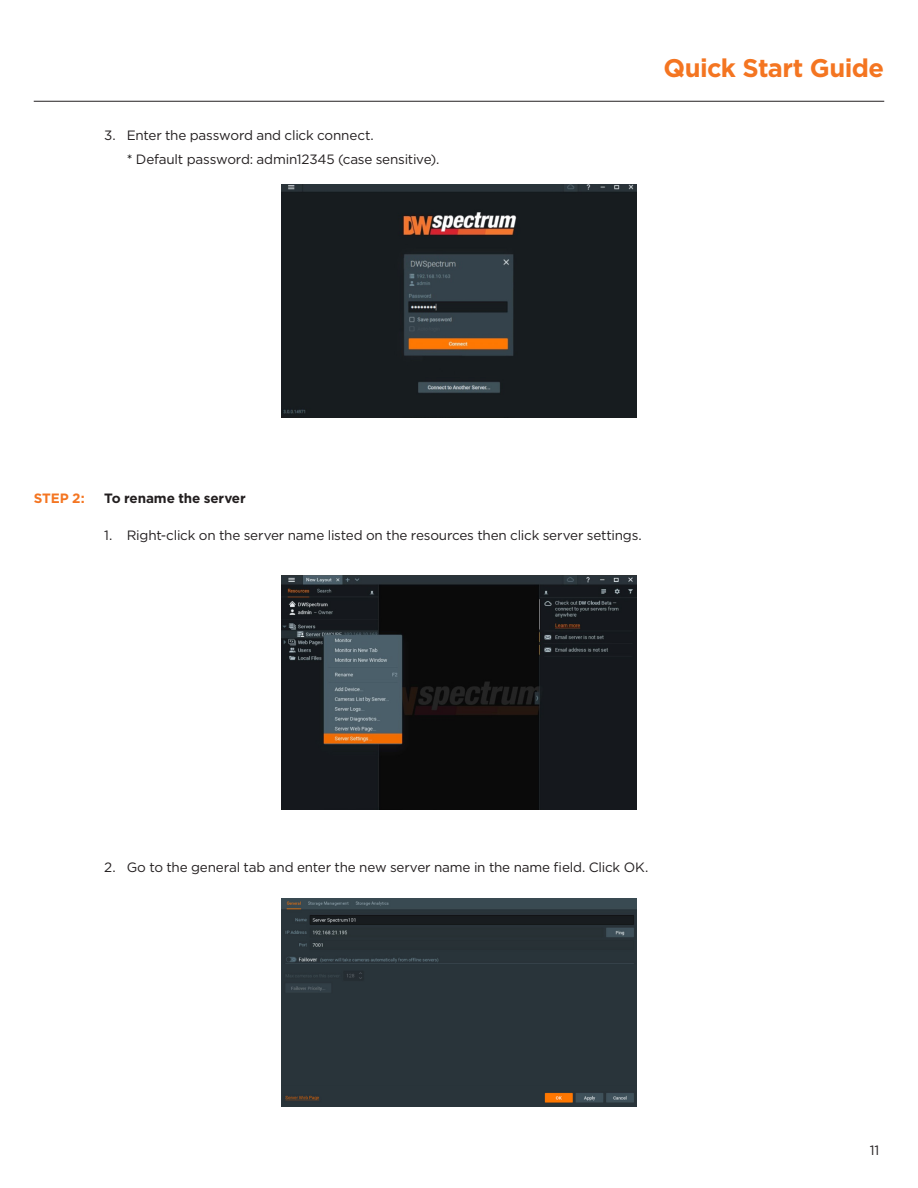
<style>
.page{position:relative;width:918px;height:1188px;background:#fff}
.page>*{position:absolute;margin:0;border:0;box-sizing:border-box;transform-origin:0 0}
.t1{font:700 25.5px "Gotham";letter-spacing:-.025em;color:#f47521}
.t2{font:13.5px "Gotham";letter-spacing:-.015em;color:#231f20}
.t3{font:700 13.5px "Gotham";letter-spacing:-.01em;color:#231f20}
.t4{font:700 13.5px "Gotham";color:#f47521}
.s1{color:#000}
</style>
<div class="page">
<hr style="left:34px;top:101px;width:850px;height:1px;background:#231f20">
<img style="left:281px;top:184px;width:356px;height:234px">
<img style="left:281px;top:576px;width:356px;height:233px">
<img style="left:281px;top:899px;width:356px;height:208px">
<p class="t2" style="left:104px;top:127px;width:271px">3. Enter the password and click connect.</p>
<p class="t2" style="left:127px;top:150px;width:314px"><span class="s1">*</span> Default password: admin12345 (case sensitive).</p>
<p class="t1" style="left:663px;top:51px;width:222px">Quick Start Guide</p>
<p class="t4" style="left:34px;top:489px;width:52px">STEP 2:</p>
<p class="t3" style="left:104px;top:489px;width:143px">To rename the server</p>
<p class="t2" style="left:104px;top:527px;width:539px">1. Right-click on the server name listed on the resources then click server settings.</p>
<p class="t2" style="left:104px;top:859px;width:546px">2. Go to the general tab and enter the new server name in the name field. Click OK.</p>
<p class="t2" style="left:870px;top:1142px;width:11px">11</p>
</div>
